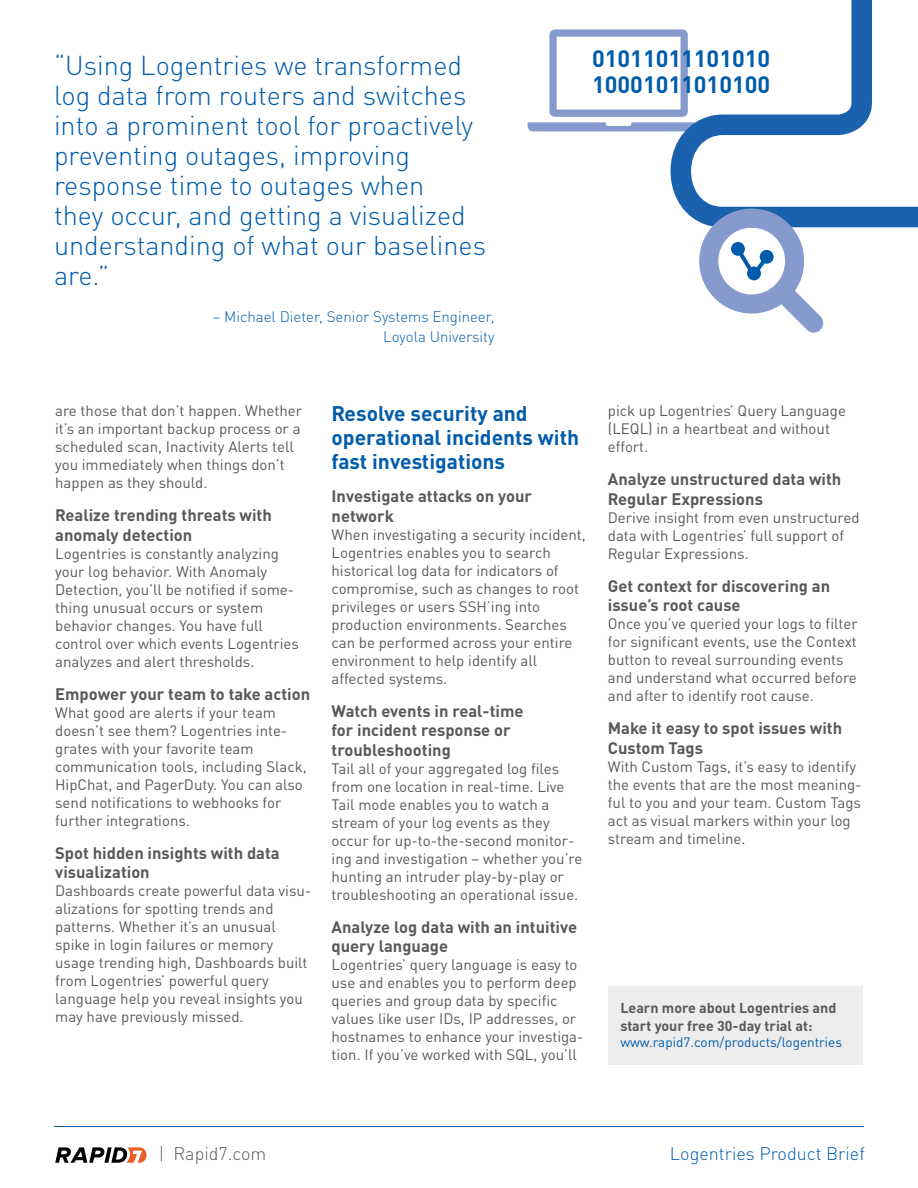
<style>
.page{position:relative;width:918px;height:1188px;background:#fff}
.page>*{position:absolute;margin:0;border:0;box-sizing:border-box;transform-origin:0 0}
._03_BodyHead2{font:300 27px/30px "DINOT";color:#005cab}
.t1{font:700 23.4px/25.3px "DINOT";color:#005cab}
._03_BodyHead1{font:700 21px/24px "DINOT";color:#005cab}
._07_FooterRight{font:300 18px "DINOT";color:#005cab}
._07_FooterLeft{font:300 18px "DINOT";color:#58595b}
._03_BodyHead2-2{font:700 16.5px/19.5px "DINOT";color:#58595b}
._03_Body{font:15px/18px "DINOT";color:#58595b}
._03_BodyHead2-3{font:300 15px/19.5px "DINOT";color:#005cab;text-align:right}
._03_Body-2{font:700 14.25px/18px "DINOT";color:#58595b}
._03_Body-3{font:13.5px "DINOT";color:#005cab}
</style>
<div class="page">
<div style="left:608px;top:986px;width:255px;height:79px;background:#ededee"></div>
<svg style="left:528px;top:29px;width:143px;height:102px"></svg>
<svg style="left:671px;top:0;width:247px;height:227px"></svg>
<svg style="left:55px;top:1147px;width:92px;height:16px"></svg>
<hr style="left:54px;top:1126px;width:810px;height:1px;background:#005cab">
<svg style="left:699px;top:209px;width:124px;height:124px"></svg>
<p class="_03_BodyHead2" style="left:54px;top:50px;width:434px">“Using Logentries we transformed log data from routers and switches into a prominent tool for proactively preventing outages, improving response time to outages when<br>they occur, and getting a visualized understanding of what our baselines are.”</p>
<p class="_03_BodyHead2-3" style="left:213px;top:307px;width:283px">– Michael Dieter, Senior Systems Engineer,<br>Loyola University</p>
<h2 class="t1" style="left:592px;top:45px;width:180px">01011011101010<br>10001011010100</h2>
<p class="_03_Body" style="left:55px;top:402px;width:248px">are those that don’t happen. Whether it’s an important backup process or a scheduled scan, Inactivity Alerts tell you immediately when things don’t happen as they should.</p>
<p class="_03_BodyHead2-2" style="left:55px;top:505px;width:218px">Realize trending threats with anomaly detection</p>
<p class="_03_Body" style="left:55px;top:544px;width:245px">Logentries is constantly analyzing your log behavior. With Anomaly Detection, you’ll be notified if some&shy;thing unusual occurs or system behavior changes. You have full control over which events Logentries analyzes and alert thresholds.</p>
<p class="_03_BodyHead2-2" style="left:55px;top:684px;width:256px">Empower your team to take action</p>
<p class="_03_Body" style="left:55px;top:703px;width:253px">What good are alerts if your team doesn’t see them? Logentries inte&shy;grates with your favorite team communication tools, including Slack, HipChat, and PagerDuty. You can also send notifications to webhooks for further integrations.</p>
<p class="_03_BodyHead2-2" style="left:55px;top:843px;width:226px">Spot hidden insights with data visualization</p>
<p class="_03_Body" style="left:55px;top:882px;width:258px">Dashboards create powerful data visu&shy;alizations for spotting trends and patterns. Whether it’s an unusual spike in login failures or memory usage trending high, Dashboards built from Logentries’ powerful query language help you reveal insights you may have previously missed.</p>
<p class="_03_BodyHead1" style="left:332px;top:401px;width:249px">Resolve security and operational incidents with fast investigations</p>
<p class="_03_BodyHead2-2" style="left:332px;top:486px;width:202px">Investigate attacks on your network</p>
<p class="_03_Body" style="left:332px;top:525px;width:256px">When investigating a security incident, Logentries enables you to search historical log data for indicators of compromise, such as changes to root privileges or users SSH’ing into production environments. Searches can be performed across your entire environment to help identify all affected systems.</p>
<p class="_03_BodyHead2-2" style="left:332px;top:700px;width:193px">Watch events in real-time for incident response or troubleshooting</p>
<p class="_03_Body" style="left:332px;top:759px;width:252px">Tail all of your aggregated log files from one location in real-time. Live Tail mode enables you to watch a stream of your log events as they occur for up-to-the-second monitor&shy;ing and investigation – whether you’re hunting an intruder play-by-play or troubleshooting an operational issue.</p>
<p class="_03_BodyHead2-2" style="left:332px;top:916px;width:247px">Analyze log data with an intuitive query language</p>
<p class="_03_Body" style="left:332px;top:955px;width:253px">Logentries’ query language is easy to use and enables you to perform deep queries and group data by specific values like user IDs, IP addresses, or hostnames to enhance your investiga&shy;tion. If you’ve worked with SQL, you’ll</p>
<p class="_03_Body" style="left:608px;top:402px;width:240px">pick up Logentries’ Query Language (LEQL) in a heartbeat and without effort.</p>
<p class="_03_BodyHead2-2" style="left:608px;top:469px;width:235px">Analyze unstructured data with<br>Regular Expressions</p>
<p class="_03_Body" style="left:608px;top:508px;width:253px">Derive insight from even unstructured data with Logentries’ full support of<br>Regular Expressions.</p>
<p class="_03_BodyHead2-2" style="left:608px;top:576px;width:224px">Get context for discovering an issue’s root cause</p>
<p class="_03_Body" style="left:608px;top:615px;width:251px">Once you’ve queried your logs to filter for significant events, use the Context button to reveal surrounding events and understand what occurred before and after to identify root cause.</p>
<p class="_03_BodyHead2-2" style="left:608px;top:718px;width:236px">Make it easy to spot issues with<br>Custom Tags</p>
<p class="_03_Body" style="left:608px;top:757px;width:255px">With Custom Tags, it’s easy to identify the events that are the most meaning&shy;ful to you and your team. Custom Tags act as visual markers within your log stream and timeline.</p>
<p class="_03_Body-2" style="left:620px;top:998px;width:218px">Learn more about Logentries and start your free 30-day trial at:</p>
<p class="_03_Body-3" style="left:620px;top:1034px;width:223px">www.rapid7.com/products/logentries</p>
<p class="_07_FooterLeft" style="left:159px;top:1143px;width:109px">| Rapid7.com</p>
<p class="_07_FooterRight" style="left:670px;top:1143px;width:196px">Logentries Product Brief</p>
</div>
